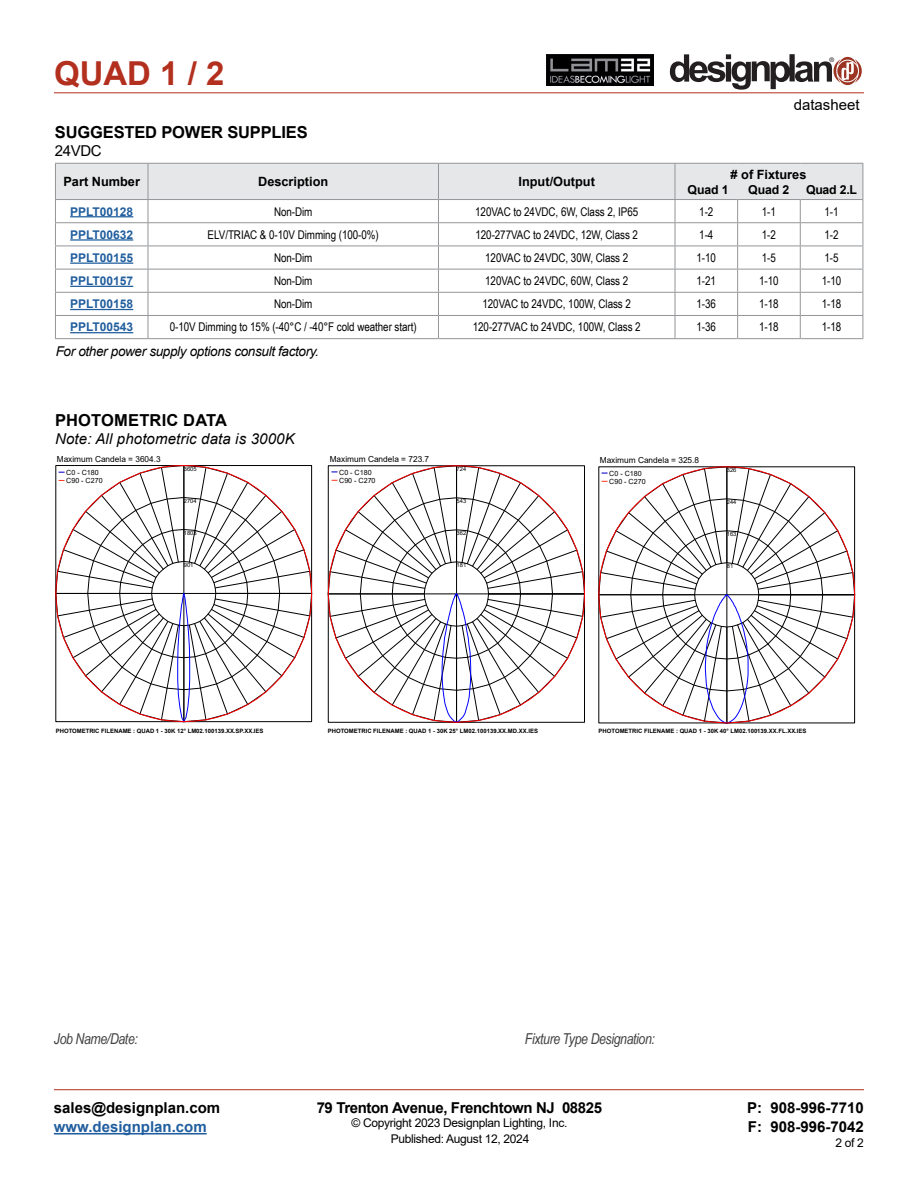
<style>
.page{position:relative;width:918px;height:1188px;background:#fff}
.page>*{position:absolute;margin:0;border:0;box-sizing:border-box;transform-origin:0 0}
.t1{font:700 33px "Arial";color:#b32f1e}
.t2{font:700 16.5px "Arial";letter-spacing:-.01em;color:#000}
.t3{font:700 16.5px "Arial";letter-spacing:.01em;color:#000}
.t4{font:700 15px/19.5px "Arial";color:#000}
.t5{font:italic 15px "Arial Narrow";letter-spacing:-.025em;color:#414042}
.t6{font:700 15px "Arial";letter-spacing:-.025em;color:#000}
.t7{font:italic 15px "Arial";letter-spacing:.01em;color:#000}
.t8{font:700 15px "Arial";color:#215e9e}
.t9{font:15px "Arial";color:#000}
.t10{font:italic 13.5px "Arial";letter-spacing:-.025em;color:#000}
.t11{font:700 12.75px "Arial";color:#000}
.t12{font:700 12.3px "Arial";letter-spacing:-.01em;color:#000}
.t13{font:12px "Arial Narrow";letter-spacing:-.005em;color:#000}
.t14{font:12px "Arial";letter-spacing:-.025em;color:#000}
.t15{font:700 12px "Arial";color:#215e9e}
.t16{font:8.25px "Arial";color:#000}
.t17{font:7.2px/7.9px "Arial";color:#000}
.t18{font:7.05px/7.9px "Arial";color:#000}
.t19{font:6.3px "Helvetica";color:#231f20}
.t20{font:700 6px "Arial";color:#000}
.t21{font:5.85px "Arial";letter-spacing:.005em;color:#000}
</style>
<div class="page">
<svg style="left:670px;top:54px;width:192px;height:36px"></svg>
<hr style="left:54px;top:93px;width:810px;height:1px;background:#b32f1e">
<hr style="left:54px;top:1089px;width:810px;height:1px;background:#b32f1e">
<hr style="left:54px;top:1133px;width:153px;height:2px;background:#215e9e">
<img style="left:547px;top:54px;width:106px;height:32px">
<hr style="left:55px;top:338px;width:93px;height:1px;background:#939598">
<hr style="left:148px;top:338px;width:290px;height:1px;background:#939598">
<hr style="left:438px;top:338px;width:237px;height:1px;background:#939598">
<hr style="left:675px;top:338px;width:63px;height:1px;background:#939598">
<svg style="left:55px;top:163px;width:809px;height:175px"></svg>
<hr style="left:738px;top:338px;width:62px;height:1px;background:#939598">
<hr style="left:800px;top:338px;width:63px;height:1px;background:#939598">
<hr style="left:70px;top:216px;width:63px;height:1px;background:#215e9e">
<hr style="left:70px;top:239px;width:63px;height:2px;background:#215e9e">
<hr style="left:70px;top:263px;width:63px;height:1px;background:#215e9e">
<hr style="left:70px;top:286px;width:63px;height:1px;background:#215e9e">
<hr style="left:70px;top:309px;width:63px;height:1px;background:#215e9e">
<hr style="left:70px;top:332px;width:63px;height:1px;background:#215e9e">
<svg style="left:55px;top:465px;width:257px;height:257px"></svg>
<svg style="left:328px;top:465px;width:257px;height:258px"></svg>
<svg style="left:598px;top:466px;width:257px;height:257px"></svg>
<h1 class="t1" style="left:54px;top:50px;width:172px">QUAD 1 / 2</h1>
<h2 class="t2" style="left:55px;top:120px;width:254px">SUGGESTED POWER SUPPLIES</h2>
<p class="t9" style="left:55px;top:140px;width:48px">24VDC</p>
<p class="t11" style="left:63px;top:173px;width:78px">Part Number</p>
<p class="t11" style="left:258px;top:173px;width:72px">Description</p>
<p class="t11" style="left:519px;top:173px;width:78px">Input/Output</p>
<p class="t19" style="left:830px;top:57px;width:6px">®</p>
<p class="t9" style="left:794px;top:95px;width:67px">datasheet</p>
<p class="t11" style="left:731px;top:165px;width:77px"># of Fixtures</p>
<p class="t12" style="left:688px;top:181px;width:43px">Quad 1</p>
<p class="t12" style="left:748px;top:181px;width:43px">Quad 2</p>
<p class="t12" style="left:806px;top:181px;width:53px">Quad 2.L</p>
<p class="t15" style="left:70px;top:203px;width:65px">PPLT00128</p>
<p class="t13" style="left:274px;top:202px;width:40px">Non-Dim</p>
<p class="t13" style="left:475px;top:202px;width:165px">120VAC to 24VDC, 6W, Class 2, IP65</p>
<p class="t13" style="left:699px;top:202px;width:16px">1-2</p>
<p class="t13" style="left:762px;top:202px;width:16px">1-1</p>
<p class="t13" style="left:825px;top:202px;width:16px">1-1</p>
<p class="t15" style="left:70px;top:226px;width:65px">PPLT00632</p>
<p class="t13" style="left:208px;top:226px;width:173px">ELV/TRIAC &amp; 0-10V Dimming (100-0%)</p>
<p class="t13" style="left:475px;top:226px;width:164px">120-277VAC to 24VDC, 12W, Class 2</p>
<p class="t13" style="left:699px;top:226px;width:16px">1-4</p>
<p class="t13" style="left:762px;top:226px;width:16px">1-2</p>
<p class="t13" style="left:825px;top:226px;width:16px">1-2</p>
<p class="t15" style="left:70px;top:249px;width:65px">PPLT00155</p>
<p class="t13" style="left:274px;top:249px;width:40px">Non-Dim</p>
<p class="t13" style="left:485px;top:249px;width:145px">120VAC to 24VDC, 30W, Class 2</p>
<p class="t13" style="left:697px;top:249px;width:21px">1-10</p>
<p class="t13" style="left:762px;top:249px;width:16px">1-5</p>
<p class="t13" style="left:825px;top:249px;width:16px">1-5</p>
<p class="t15" style="left:70px;top:272px;width:65px">PPLT00157</p>
<p class="t13" style="left:274px;top:272px;width:40px">Non-Dim</p>
<p class="t13" style="left:485px;top:272px;width:145px">120VAC to 24VDC, 60W, Class 2</p>
<p class="t13" style="left:697px;top:272px;width:21px">1-21</p>
<p class="t13" style="left:759px;top:272px;width:21px">1-10</p>
<p class="t13" style="left:822px;top:272px;width:21px">1-10</p>
<p class="t15" style="left:70px;top:296px;width:65px">PPLT00158</p>
<p class="t13" style="left:274px;top:295px;width:40px">Non-Dim</p>
<p class="t13" style="left:483px;top:295px;width:150px">120VAC to 24VDC, 100W, Class 2</p>
<p class="t13" style="left:697px;top:295px;width:21px">1-36</p>
<p class="t13" style="left:759px;top:295px;width:21px">1-18</p>
<p class="t13" style="left:822px;top:295px;width:21px">1-18</p>
<p class="t15" style="left:70px;top:319px;width:65px">PPLT00543</p>
<p class="t13" style="left:170px;top:318px;width:248px">0-10V Dimming to 15% (-40°C / -40°F cold weather start)</p>
<p class="t13" style="left:473px;top:318px;width:169px">120-277VAC to 24VDC, 100W, Class 2</p>
<p class="t13" style="left:697px;top:318px;width:21px">1-36</p>
<p class="t13" style="left:759px;top:318px;width:21px">1-18</p>
<p class="t13" style="left:822px;top:318px;width:21px">1-18</p>
<p class="t10" style="left:56px;top:342px;width:265px">For other power supply options consult factory.</p>
<h2 class="t3" style="left:55px;top:409px;width:174px">PHOTOMETRIC DATA</h2>
<p class="t7" style="left:55px;top:429px;width:241px">Note: All photometric data is 3000K</p>
<p class="t16" style="left:57px;top:454px;width:106px">Maximum Candela = 3604.3</p>
<p class="t18" style="left:66px;top:469px;width:38px">C0 - C180<br>C90 - C270</p>
<p class="t21" style="left:184px;top:465px;width:14px">3605</p>
<p class="t16" style="left:330px;top:454px;width:101px">Maximum Candela = 723.7</p>
<p class="t17" style="left:339px;top:468px;width:38px">C0 - C180<br>C90 - C270</p>
<p class="t21" style="left:457px;top:465px;width:11px">724</p>
<p class="t16" style="left:600px;top:455px;width:101px">Maximum Candela = 325.8</p>
<p class="t18" style="left:609px;top:469px;width:38px">C0 - C180<br>C90 - C270</p>
<p class="t21" style="left:727px;top:466px;width:11px">326</p>
<p class="t21" style="left:184px;top:497px;width:14px">2704</p>
<p class="t21" style="left:457px;top:497px;width:11px">543</p>
<p class="t21" style="left:727px;top:498px;width:11px">244</p>
<p class="t21" style="left:184px;top:529px;width:14px">1803</p>
<p class="t21" style="left:457px;top:529px;width:11px">362</p>
<p class="t21" style="left:727px;top:530px;width:11px">163</p>
<p class="t21" style="left:184px;top:561px;width:11px">901</p>
<p class="t21" style="left:457px;top:561px;width:11px">181</p>
<p class="t21" style="left:727px;top:562px;width:8px">81</p>
<p class="t20" style="left:56px;top:727px;width:209px">PHOTOMETRIC FILENAME : QUAD 1 - 30K 12° LM02.100139.XX.SP.XX.IES</p>
<p class="t20" style="left:328px;top:726px;width:212px">PHOTOMETRIC FILENAME : QUAD 1 - 30K 25° LM02.100139.XX.MD.XX.IES</p>
<p class="t20" style="left:599px;top:727px;width:209px">PHOTOMETRIC FILENAME : QUAD 1 - 30K 40° LM02.100139.XX.FL.XX.IES</p>
<p class="t5" style="left:54px;top:1028px;width:85px">Job Name/Date:</p>
<p class="t5" style="left:525px;top:1029px;width:132px">Fixture Type Designation:</p>
<p class="t4" style="left:54px;top:1098px;width:168px">sales@designplan.com</p>
<p class="t8" style="left:54px;top:1116px;width:154px">www.designplan.com</p>
<p class="t6" style="left:317px;top:1097px;width:287px">79 Trenton Avenue, Frenchtown NJ 08825</p>
<p class="t14" style="left:351px;top:1115px;width:217px">© Copyright 2023 Designplan Lighting, Inc.</p>
<p class="t4" style="left:747px;top:1098px;width:118px">P: 908-996-7710<br>F: 908-996-7042</p>
<p class="t14" style="left:391px;top:1130px;width:140px">Published: August 12, 2024</p>
<p class="t14" style="left:835px;top:1135px;width:30px">2 of 2</p>
</div>
